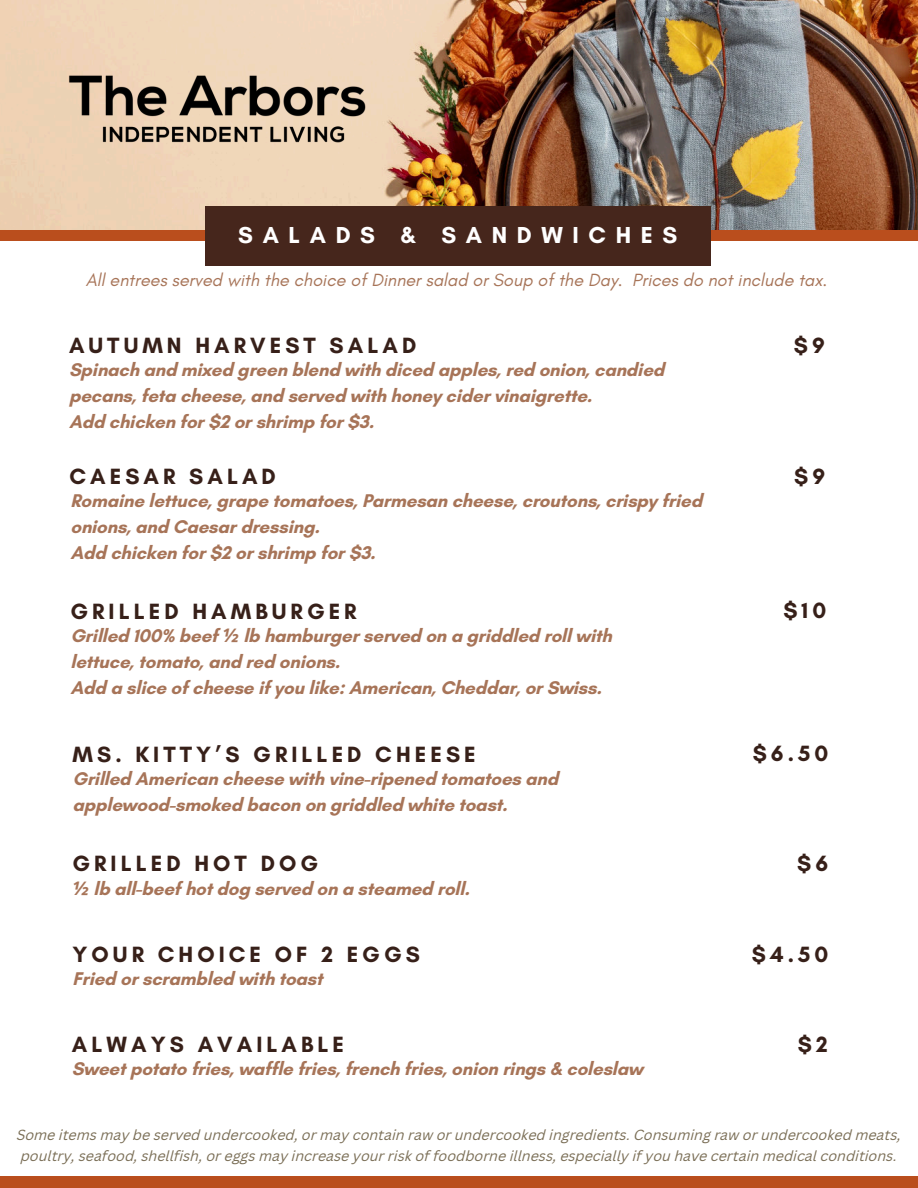
<style>
.page{position:relative;width:918px;height:1188px;background:#fff}
.page>*{position:absolute;margin:0;border:0;box-sizing:border-box;transform-origin:0 0}
.t1{font:700 23.55px "Glacial Indifference";letter-spacing:.41em;color:#fff}
.t2{font:700 22.5px "Glacial Indifference";letter-spacing:.18em;color:#372019}
.t3{font:700 18.75px/25.8px "Glacial Indifference";letter-spacing:-.01em;color:#a77458}
.t4{font:italic 18px "Glacial Indifference";color:#a77458}
.t5{font:italic 14.25px/21.3px "Canva Sans";color:#7b6f57}
.s1{font-family:"Noto Sans";font-style:italic}
</style>
<div class="page">
<div style="left:0;top:230px;width:918px;height:11px;background:#ba4e1d"></div>
<img style="left:0;top:0;width:918px;height:230px">
<div style="left:205px;top:207px;width:506px;height:58px;background:#46261c"></div>
<div style="left:0;top:1177px;width:918px;height:11px;background:#ba4e1d"></div>
<img style="left:54px;top:68px;width:325px;height:83px">
<p class="t1" style="left:238px;top:221px;width:441px">SALADS &amp; SANDWICHES</p>
<p class="t4" style="left:86px;top:269px;width:743px">All entrees served with the choice of Dinner salad or Soup of the Day. Prices do not include tax.</p>
<p class="t2" style="left:69px;top:331px;width:349px">AUTUMN HARVEST SALAD</p>
<p class="t2" style="left:794px;top:331px;width:32px">$9</p>
<p class="t3" style="left:69px;top:357px;width:597px">Spinach and mixed green blend with diced apples, red onion, candied pecans, feta cheese, and served with honey cider vinaigrette.<br>Add chicken for $2 or shrimp for $3.</p>
<p class="t2" style="left:69px;top:462px;width:208px">CAESAR SALAD</p>
<p class="t2" style="left:794px;top:462px;width:32px">$9</p>
<p class="t3" style="left:70px;top:488px;width:633px">Romaine lettuce, grape tomatoes, Parmesan cheese, croutons, crispy fried onions, and Caesar dressing.<br>Add chicken for $2 or shrimp for $3.</p>
<p class="t2" style="left:70px;top:597px;width:288px">GRILLED HAMBURGER</p>
<p class="t3" style="left:70px;top:623px;width:543px">Grilled 100% beef <span class="s1">½</span> lb hamburger served on a griddled roll with lettuce, tomato, and red onions.<br>Add a slice of cheese if you like: American, Cheddar, or Swiss.</p>
<p class="t2" style="left:73px;top:740px;width:405px">MS. KITTY’S GRILLED CHEESE</p>
<p class="t3" style="left:73px;top:766px;width:487px">Grilled American cheese with vine-ripened tomatoes and applewood-smoked bacon on griddled white toast.</p>
<p class="t2" style="left:783px;top:596px;width:44px">$10</p>
<p class="t2" style="left:753px;top:739px;width:77px">$6.50</p>
<p class="t2" style="left:73px;top:850px;width:247px">GRILLED HOT DOG</p>
<p class="t2" style="left:797px;top:850px;width:32px">$6</p>
<p class="t3" style="left:73px;top:875px;width:399px"><span class="s1">½</span> lb all-beef hot dog served on a steamed roll.</p>
<p class="t2" style="left:73px;top:940px;width:349px">YOUR CHOICE OF 2 EGGS</p>
<p class="t2" style="left:752px;top:940px;width:78px">$4.50</p>
<p class="t3" style="left:73px;top:966px;width:252px">Fried or scrambled with toast</p>
<p class="t2" style="left:72px;top:1030px;width:274px">ALWAYS AVAILABLE</p>
<p class="t2" style="left:798px;top:1030px;width:31px">$2</p>
<p class="t3" style="left:72px;top:1056px;width:572px">Sweet potato fries, waffle fries, french fries, onion rings &amp; coleslaw</p>
<p class="t5" style="left:17px;top:1124px;width:886px">Some items may be served undercooked, or may contain raw or undercooked ingredients. Consuming raw or undercooked meats, poultry, seafood, shellfish, or eggs may increase your risk of foodborne illness, especially if you have certain medical conditions.</p>
</div>
